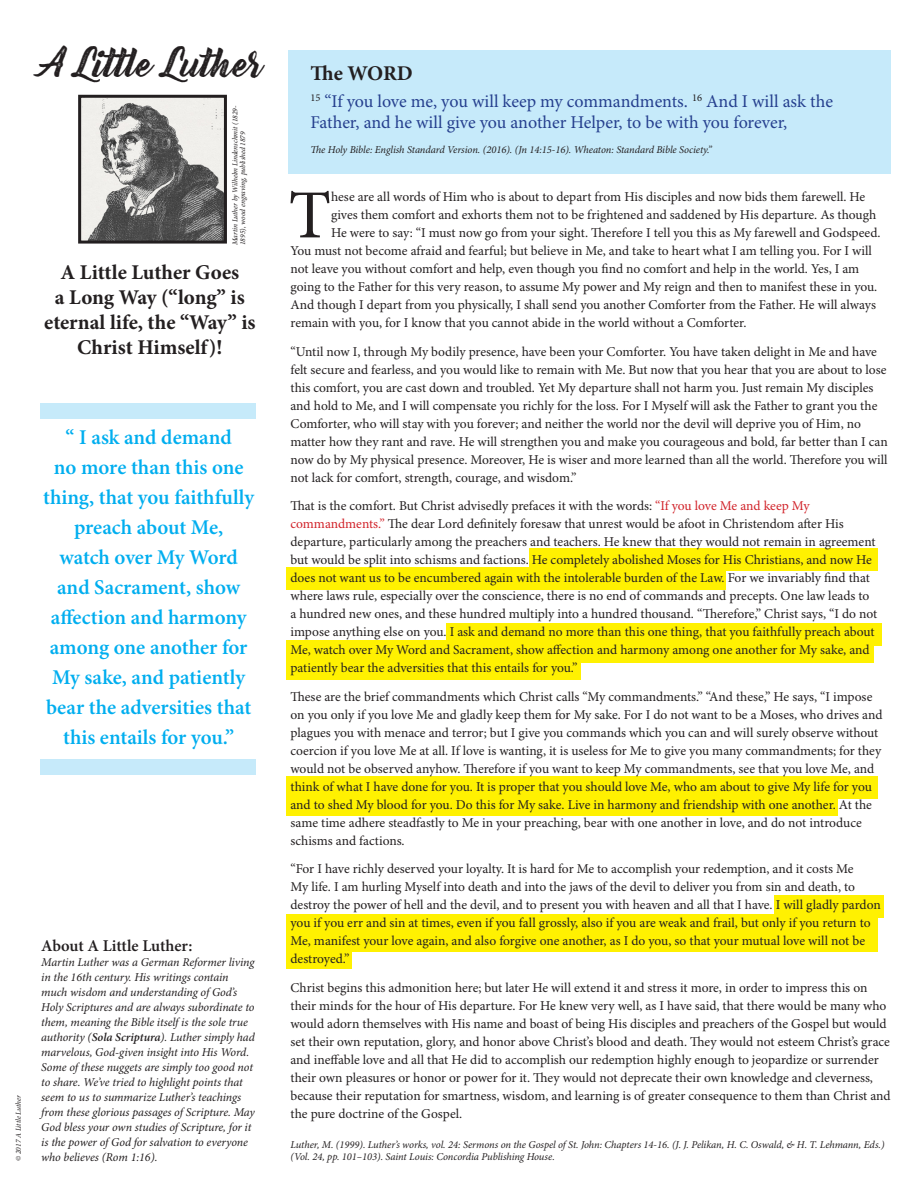
<style>
.page{position:relative;width:918px;height:1188px;background:#fff}
.page>*{position:absolute;margin:0;border:0;box-sizing:border-box;transform-origin:0 0}
.t1{font:68.85px "Minion Pro";color:#231f20}
.t2{font:36px "Bernadette Rough";color:#231f20}
.t3{font:600 21px/30px "Minion Pro";color:#00aeef;text-align:center}
.t4{font:700 21px/25.2px "Minion Pro";color:#231f20;text-align:center}
.t5{font:18px/21.6px "Minion Pro";letter-spacing:-.005em;color:#253f8e}
.t6{font:600 16.5px "Minion Pro";letter-spacing:-.005em;color:#231f20}
.t7{font:13.5px/18px "Minion Pro";letter-spacing:-.005em;color:#231f20}
.t8{font:italic 12px/15px "Minion Pro";letter-spacing:-.01em;color:#231f20}
.t9{font:italic 10.5px/12px "Minion Pro";letter-spacing:-.01em;color:#231f20}
.t10{font:italic 7.5px/7.5px "Minion Pro";letter-spacing:-.01em;color:#231f20}
.s1{font-weight:600}
.s2{color:#d1232a}
</style>
<div class="page">
<img style="left:82px;top:99px;width:141px;height:141px">
<div style="left:78px;top:95px;width:149px;height:149px;border:3px solid #231f20"></div>
<div style="left:288px;top:50px;width:602px;height:124px;background:#c6eafa"></div>
<div style="left:529px;top:549px;width:349px;height:22px;background:#fff101"></div>
<div style="left:286px;top:567px;width:440px;height:22px;background:#fff101"></div>
<div style="left:286px;top:640px;width:588px;height:23px;background:#fff101"></div>
<div style="left:286px;top:658px;width:295px;height:22px;background:#fff101"></div>
<div style="left:286px;top:777px;width:592px;height:22px;background:#fff101"></div>
<div style="left:286px;top:794px;width:552px;height:22px;background:#fff101"></div>
<div style="left:774px;top:896px;width:110px;height:22px;background:#fff101"></div>
<div style="left:286px;top:915px;width:592px;height:22px;background:#fff101"></div>
<div style="left:286px;top:930px;width:592px;height:22px;background:#fff101"></div>
<div style="left:286px;top:946px;width:66px;height:22px;background:#fff101"></div>
<div style="left:446px;top:623px;width:435px;height:22px;background:#fff101"></div>
<div style="left:41px;top:403px;width:215px;height:16px;background:#c6eafa"></div>
<div style="left:41px;top:759px;width:215px;height:16px;background:#c6eafa"></div>
<p class="t2" style="left:41px;top:35px;width:224px">A Little Luther</p>
<p class="t10" style="left:232px;top:245px;width:141px;rotate:-90deg">Martin Luther by Wilhelm Lindenschmit (1829-<br>1895), wood engraving, published 1879</p>
<p class="t4" style="left:44px;top:260px;width:213px">A Little Luther Goes<br>a Long Way (“long” is eternal life, the “Way” is<br>Christ Himself)!</p>
<p class="t3" style="left:43px;top:423px;width:213px">“ I ask and demand<br>no more than this one thing, that you faithfully preach about Me,<br>watch over My Word and Sacrament, show affection and harmony among one another for<br>My sake, and patiently bear the adversities that this entails for you.”</p>
<p class="t10" style="left:15px;top:1161px;width:68px;rotate:-90deg">© 2017 A Little Luther</p>
<p class="t6" style="left:41px;top:936px;width:153px">About A Little Luther:</p>
<p class="t8" style="left:41px;top:955px;width:215px">Martin Luther was a German Reformer living in the 16th century. His writings contain much wisdom and understanding of God’s Holy Scriptures and are always subordinate to them, meaning the Bible itself is the sole true authority (<span class="s1">Sola Scriptura</span>). Luther simply had marvelous, God-given insight into His Word.<br>Some of these nuggets are simply too good not to share. We’ve tried to highlight points that seem to us to summarize Luther’s teachings from these glorious passages of Scripture. May God bless your own studies of Scripture, for it is the power of God for salvation to everyone who believes (Rom 1:16).</p>
<p class="t4" style="left:310px;top:61px;width:104px">The WORD</p>
<p class="t5" style="left:310px;top:91px;width:524px"><sup>15</sup> “If you love me, you will keep my commandments. <sup>16</sup> And I will ask the<br>Father, and he will give you another Helper, to be with you forever,</p>
<p class="t9" style="left:310px;top:144px;width:403px">The Holy Bible: English Standard Version. (2016). (Jn 14:15-16). Wheaton: Standard Bible Society.”</p>
<p class="t1" style="left:289px;top:174px;width:44px">T</p>
<p class="t7" style="left:331px;top:189px;width:536px">hese are all words of Him who is about to depart from His disciples and now bids them farewell. He</p>
<p class="t7" style="left:331px;top:207px;width:547px">gives them comfort and exhorts them not to be frightened and saddened by His departure. As though</p>
<p class="t7" style="left:331px;top:225px;width:551px">He were to say: “I must now go from your sight. Therefore I tell you this as My farewell and Godspeed.</p>
<p class="t7" style="left:291px;top:243px;width:583px">You must not become afraid and fearful; but believe in Me, and take to heart what I am telling you. For I will</p>
<p class="t7" style="left:291px;top:261px;width:570px">not leave you without comfort and help, even though you find no comfort and help in the world. Yes, I am</p>
<p class="t7" style="left:291px;top:279px;width:588px">going to the Father for this very reason, to assume My power and My reign and then to manifest these in you.</p>
<p class="t7" style="left:291px;top:297px;width:587px">And though I depart from you physically, I shall send you another Comforter from the Father. He will always</p>
<p class="t7" style="left:291px;top:315px;width:457px">remain with you, for I know that you cannot abide in the world without a Comforter.</p>
<p class="t7" style="left:291px;top:343px;width:599px">“Until now I, through My bodily presence, have been your Comforter. You have taken delight in Me and have felt secure and fearless, and you would like to remain with Me. But now that you hear that you are about to lose this comfort, you are cast down and troubled. Yet My departure shall not harm you. Just remain My disciples and hold to Me, and I will compensate you richly for the loss. For I Myself will ask the Father to grant you the Comforter, who will stay with you forever; and neither the world nor the devil will deprive you of Him, no matter how they rant and rave. He will strengthen you and make you courageous and bold, far better than I can now do by My physical presence. Moreover, He is wiser and more learned than all the world. Therefore you will not lack for comfort, strength, courage, and wisdom.”</p>
<p class="t7" style="left:291px;top:498px;width:588px">That is the comfort. But Christ advisedly prefaces it with the words: <span class="s2">“If you love Me and keep My commandments.”</span> The dear Lord definitely foresaw that unrest would be afoot in Christendom after His departure, particularly among the preachers and teachers. He knew that they would not remain in agreement but would be split into schisms and factions. He completely abolished Moses for His Christians, and now He does not want us to be encumbered again with the intolerable burden of the Law. For we invariably find that where laws rule, especially over the conscience, there is no end of commands and precepts. One law leads to a hundred new ones, and these hundred multiply into a hundred thousand. “Therefore,” Christ says, “I do not impose anything else on you. I ask and demand no more than this one thing, that you faithfully preach about Me, watch over My Word and Sacrament, show affection and harmony among one another for My sake, and patiently bear the adversities that this entails for you.”</p>
<p class="t7" style="left:291px;top:688px;width:593px">These are the brief commandments which Christ calls “My commandments.” “And these,” He says, “I impose on you only if you love Me and gladly keep them for My sake. For I do not want to be a Moses, who drives and plagues you with menace and terror; but I give you commands which you can and will surely observe without coercion if you love Me at all. If love is wanting, it is useless for Me to give you many commandments; for they would not be observed anyhow. Therefore if you want to keep My commandments, see that you love Me, and think of what I have done for you. It is proper that you should love Me, who am about to give My life for you and to shed My blood for you. Do this for My sake. Live in harmony and friendship with one another. At the same time adhere steadfastly to Me in your preaching, bear with one another in love, and do not introduce schisms and factions.</p>
<p class="t7" style="left:291px;top:861px;width:592px">“For I have richly deserved your loyalty. It is hard for Me to accomplish your redemption, and it costs Me<br>My life. I am hurling Myself into death and into the jaws of the devil to deliver you from sin and death, to destroy the power of hell and the devil, and to present you with heaven and all that I have. I will gladly pardon you if you err and sin at times, even if you fall grossly, also if you are weak and frail, but only if you return to Me, manifest your love again, and also forgive one another, as I do you, so that your mutual love will not be destroyed.”</p>
<p class="t7" style="left:291px;top:979px;width:602px">Christ begins this admonition here; but later He will extend it and stress it more, in order to impress this on their minds for the hour of His departure. For He knew very well, as I have said, that there would be many who would adorn themselves with His name and boast of being His disciples and preachers of the Gospel but would set their own reputation, glory, and honor above Christ’s blood and death. They would not esteem Christ’s grace and ineffable love and all that He did to accomplish our redemption highly enough to jeopardize or surrender their own pleasures or honor or power for it. They would not deprecate their own knowledge and cleverness, because their reputation for smartness, wisdom, and learning is of greater consequence to them than Christ and the pure doctrine of the Gospel.</p>
<p class="t9" style="left:291px;top:1139px;width:596px">Luther, M. (1999). Luther’s works, vol. 24: Sermons on the Gospel of St. John: Chapters 14-16. (J. J. Pelikan, H. C. Oswald, &amp; H. T. Lehmann, Eds.) (Vol. 24, pp. 101–103). Saint Louis: Concordia Publishing House.</p>
</div>
